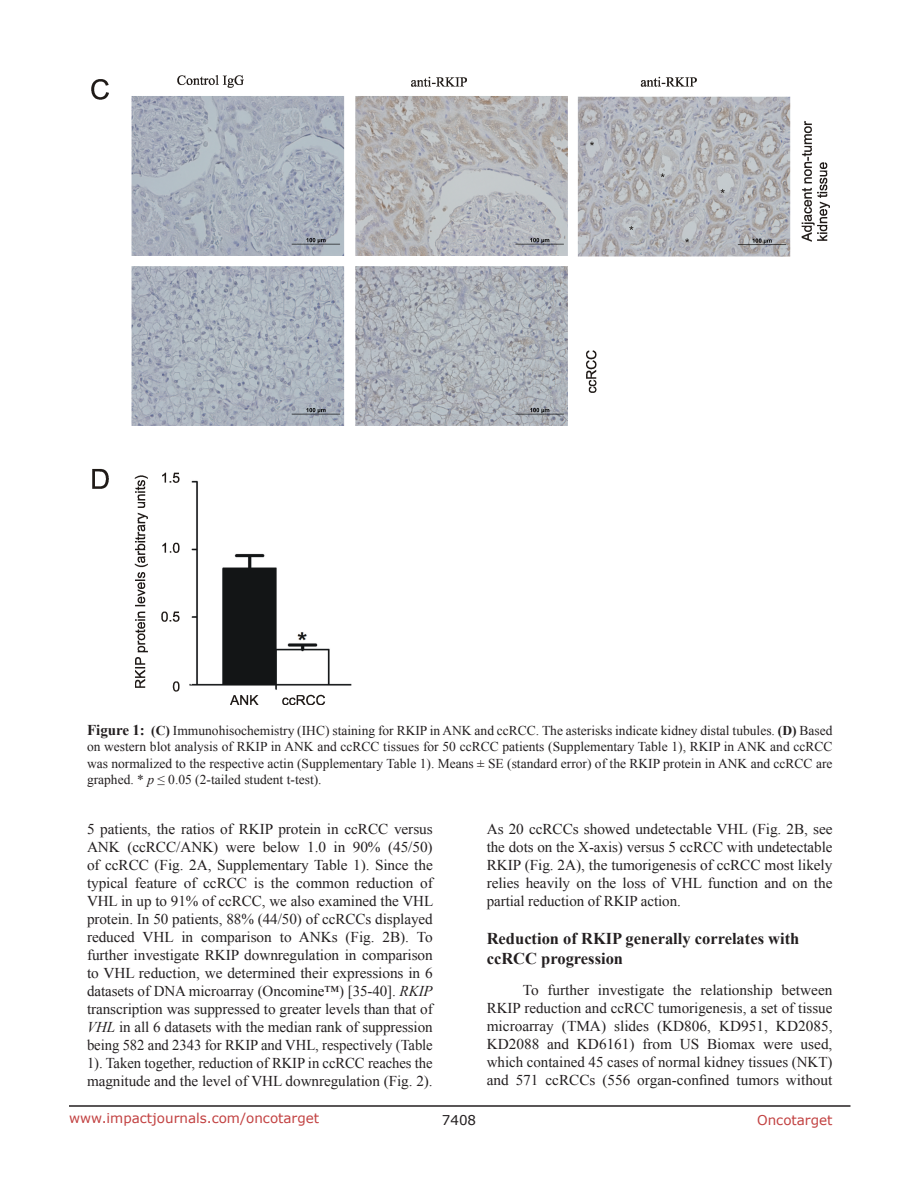
<style>
.page{position:relative;width:918px;height:1188px;background:#fff}
.page>*{position:absolute;margin:0;border:0;box-sizing:border-box;transform-origin:0 0}
.SubHeading{font:700 16.5px/19.8px "Times New Roman";color:#231f20}
.BodyText{font:15px/18px "Times New Roman";letter-spacing:-.005em;color:#231f20;text-align:justify}
.FigureText{font:13.5px/16.2px "Times New Roman";color:#231f20;text-align:justify}
.t1{font:13.5px "Verdana";color:#c24141}
.t2{font:13.5px "Verdana";color:#231f20}
.s1{font-weight:700;font-size:15px}
.s2{font-weight:700}
.s3{font-style:italic}
</style>
<div class="page">
<hr style="left:69px;top:1105px;width:781px;height:2px;background:#231f20">
<img style="left:91px;top:75px;width:738px;height:630px">
<p class="FigureText" style="left:87px;top:722px;width:747px"><span class="s1">Figure 1:</span> <span class="s2">(C)</span> Immunohisochemistry (IHC) staining for RKIP in ANK and ccRCC. The asterisks indicate kidney distal tubules. <span class="s2">(D)</span> Based on western blot analysis of RKIP in ANK and ccRCC tissues for 50 ccRCC patients (Supplementary Table 1), RKIP in ANK and ccRCC was normalized to the respective actin (Supplementary Table 1). Means ± SE (standard error) of the RKIP protein in ANK and ccRCC are graphed. * <span class="s3">p</span> ≤ 0.05 (2-tailed student t-test).</p>
<p class="BodyText" style="left:87px;top:820px;width:348px">5 patients, the ratios of RKIP protein in ccRCC versus ANK (ccRCC/ANK) were below 1.0 in 90% (45/50) of ccRCC (Fig. 2A, Supplementary Table 1). Since the typical feature of ccRCC is the common reduction of VHL in up to 91% of ccRCC, we also examined the VHL protein. In 50 patients, 88% (44/50) of ccRCCs displayed reduced VHL in comparison to ANKs (Fig. 2B). To further investigate RKIP downregulation in comparison to VHL reduction, we determined their expressions in 6 datasets of DNA microarray (Oncomine™) [35-40]. <span class="s3">RKIP </span>transcription was suppressed to greater levels than that of <span class="s3">VHL</span> in all 6 datasets with the median rank of suppression being 582 and 2343 for RKIP and VHL, respectively (Table 1). Taken together, reduction of RKIP in ccRCC reaches the magnitude and the level of VHL downregulation (Fig. 2).</p>
<p class="BodyText" style="left:487px;top:820px;width:347px">As 20 ccRCCs showed undetectable VHL (Fig. 2B, see the dots on the X-axis) versus 5 ccRCC with undetectable RKIP (Fig. 2A), the tumorigenesis of ccRCC most likely relies heavily on the loss of VHL function and on the partial reduction of RKIP action.</p>
<p class="SubHeading" style="left:487px;top:928px;width:314px">Reduction of RKIP generally correlates with ccRCC progression</p>
<p class="BodyText" style="left:487px;top:981px;width:347px;text-indent:36px">To further investigate the relationship between RKIP reduction and ccRCC tumorigenesis, a set of tissue microarray (TMA) slides (KD806, KD951, KD2085, KD2088 and KD6161) from US Biomax were used, which contained 45 cases of normal kidney tissues (NKT) and 571 ccRCCs (556 organ-confined tumors without</p>
<p class="t1" style="left:69px;top:1109px;width:252px">www.impactjournals.com/oncotarget</p>
<p class="t2" style="left:442px;top:1111px;width:36px">7408</p>
<p class="t1" style="left:757px;top:1111px;width:77px">Oncotarget</p>
</div>
